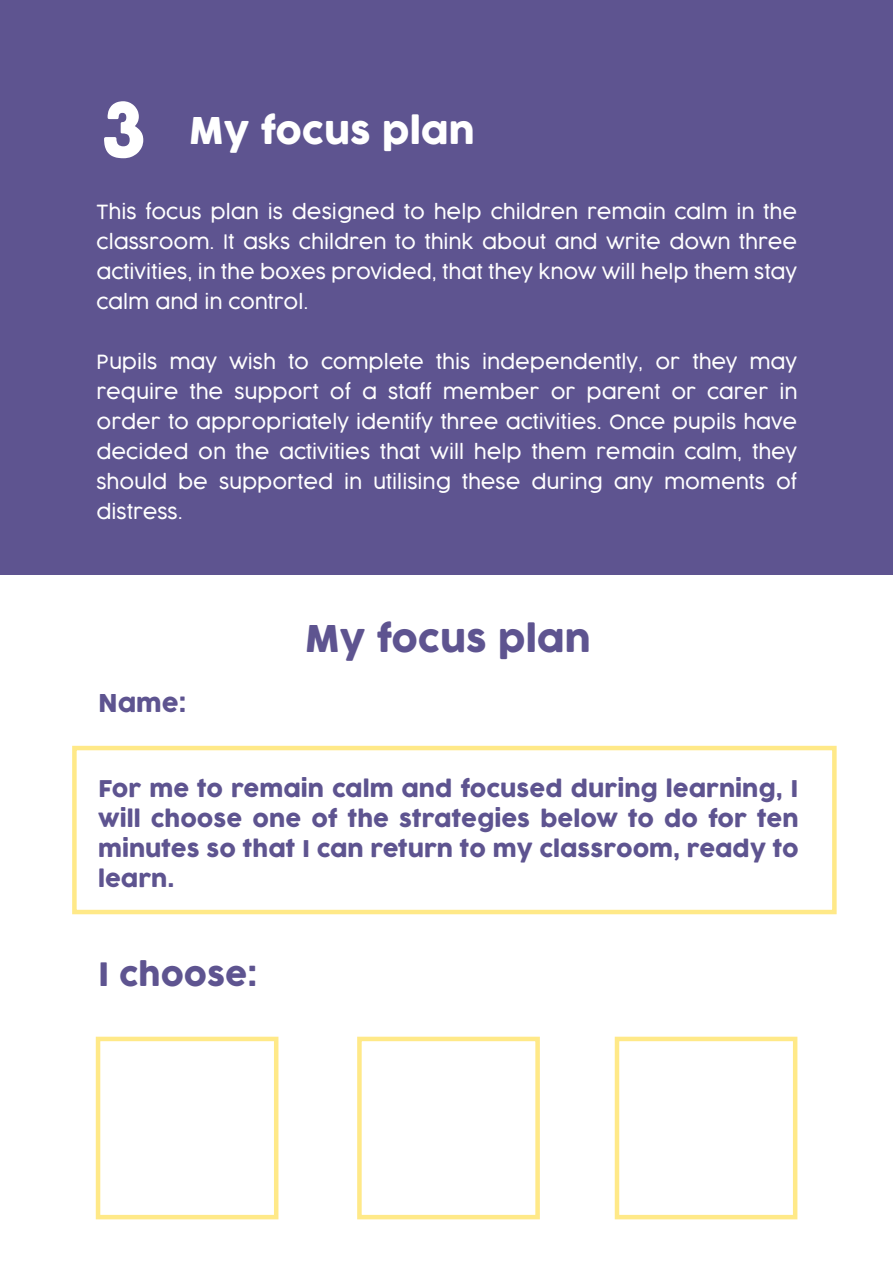
<style>
.page{position:relative;width:893px;height:1263px;background:#fff}
.page>*{position:absolute;margin:0;border:0;box-sizing:border-box;transform-origin:0 0}
.t1{font:36px "Cocogoose";color:#fff}
.t2{font:36px "Cocogoose";color:#5e5490}
.t3{font:31.5px "Cocogoose";color:#5e5490}
.t4{font:24px "Cocogoose";color:#5e5490}
.t5{font:22.5px/30px "Cocogoose";color:#5e5490;text-align:justify}
.t6{font:300 19.5px/30px "Cocogoose";color:#fff;text-align:justify}
.s1{font-size:75px}
</style>
<div class="page">
<div style="left:72px;top:746px;width:765px;height:168px;border:4px solid #ffe988"></div>
<div style="left:0;top:0;width:893px;height:574px;background:#5e5490"></div>
<div style="left:96px;top:1037px;width:182px;height:182px;border:4px solid #ffe988"></div>
<div style="left:357px;top:1037px;width:183px;height:182px;border:4px solid #ffe988"></div>
<div style="left:615px;top:1037px;width:182px;height:182px;border:4px solid #ffe988"></div>
<h1 class="t1" style="left:102px;top:106px;width:375px"><span class="s1">3</span> My focus plan</h1>
<p class="t6" style="left:97px;top:197px;width:702px">This focus plan is designed to help children remain calm in the classroom. It asks children to think about and write down three activities, in the boxes provided, that they know will help them stay calm and in control.</p>
<p class="t6" style="left:97px;top:347px;width:702px">Pupils may wish to complete this independently, or they may require the support of a staff member or parent or carer in order to appropriately identify three activities. Once pupils have decided on the activities that will help them remain calm, they should be supported in utilising these during any moments of distress.</p>
<p class="t4" style="left:98px;top:686px;width:90px">Name:</p>
<h1 class="t2" style="left:305px;top:614px;width:287px">My focus plan</h1>
<p class="t5" style="left:98px;top:775px;width:702px">For me to remain calm and focused during learning, I will choose one of the strategies below to do for ten minutes so that I can return to my classroom, ready to learn.</p>
<h2 class="t3" style="left:98px;top:952px;width:161px">I choose:</h2>
</div>
